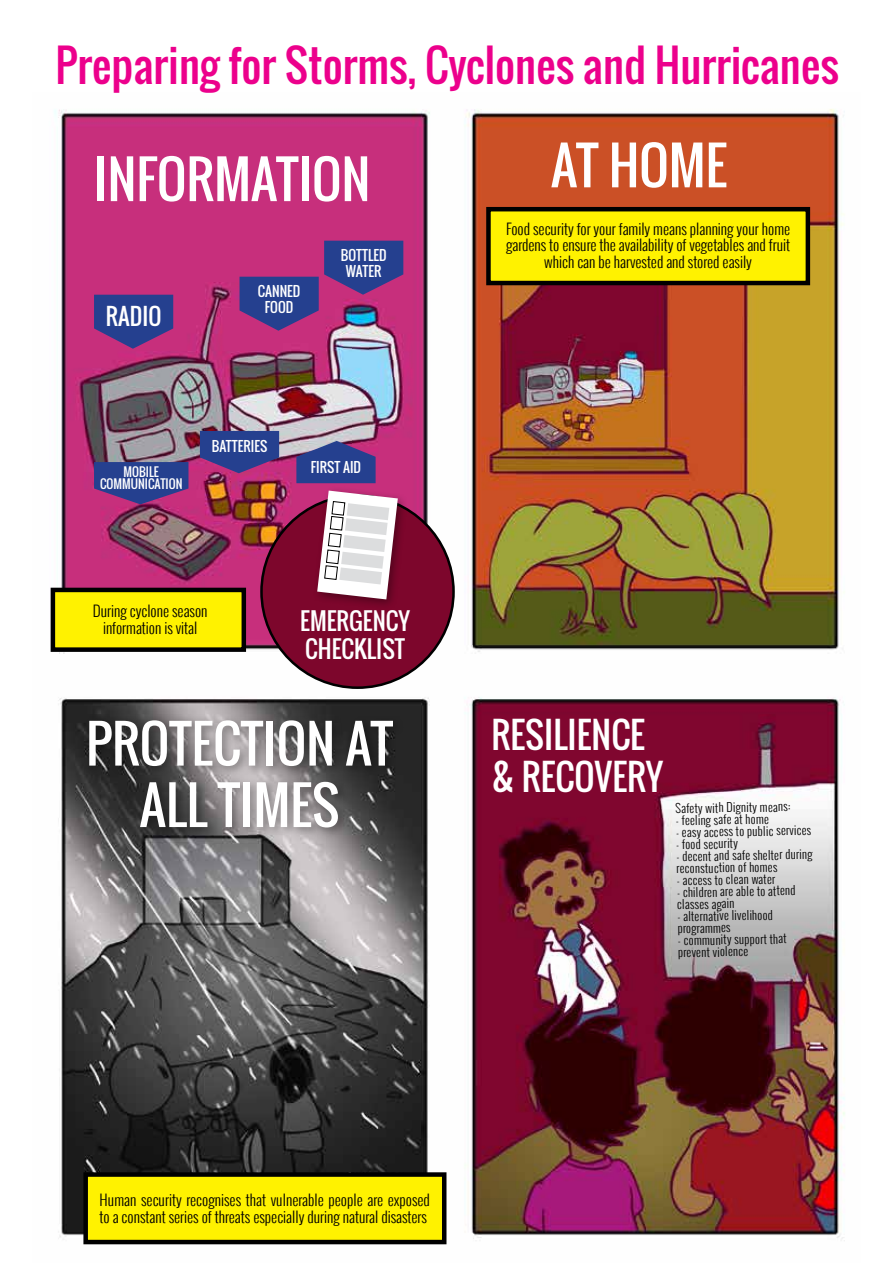
<style>
.page{position:relative;width:893px;height:1263px;background:#fff}
.page>*{position:absolute;margin:0;border:0;box-sizing:border-box;transform-origin:0 0}
.t1{font:51.15px/61.5px "Oswald";color:#fff;text-align:center}
.t2{font:43.2px "Oswald";color:#ec008c}
.t3{font:35.1px/42.2px "Oswald";color:#fff}
.t4{font:23.25px/27.9px "Oswald";color:#fff}
.t5{font:22.65px "Oswald";color:#fff}
.t6{font:300 15px/16.5px "Oswald";color:#000;text-align:center}
.t7{font:13.5px/16.2px "Oswald";color:#fff;text-align:center}
.t8{font:300 12px/12px "Oswald";color:#000}
.t9{font:12px "Oswald";color:#fff}
</style>
<div class="page">
<img style="left:50px;top:109px;width:795px;height:1136px">
<div style="left:84px;top:715px;width:320px;height:123px;background:#000;opacity:.35"></div>
<div style="left:86px;top:1174px;width:358px;height:68px;background:#fff200"></div>
<div style="left:83px;top:1172px;width:363px;height:72px;border:4px solid #000"></div>
<div style="left:488px;top:209px;width:320px;height:74px;background:#fff200"></div>
<div style="left:486px;top:207px;width:324px;height:78px;border:4px solid #000"></div>
<div style="left:53px;top:590px;width:191px;height:60px;background:#fff200"></div>
<div style="left:51px;top:588px;width:195px;height:64px;border:4px solid #000"></div>
<svg style="left:94px;top:295px;width:79px;height:54px;background:#443c8b"></svg>
<svg style="left:240px;top:241px;width:163px;height:90px;background:#733b86"></svg>
<svg style="left:200px;top:431px;width:79px;height:42px;background:#413c8b"></svg>
<svg style="left:296px;top:441px;width:80px;height:42px;background:#424a91"></svg>
<svg style="left:94px;top:462px;width:94px;height:42px;background:#413d8b"></svg>
<div style="left:261px;top:496px;width:192px;height:192px;background:#7d062c;border-radius:50%"></div>
<div style="left:312px;top:486px;width:97px;height:124px;background:#000;opacity:.35"></div>
<svg style="left:317px;top:491px;width:81px;height:108px;background:#d4bfc7"></svg>
<h2 class="t2" style="left:55px;top:33px;width:785px">Preparing for Storms, Cyclones and Hurricanes</h2>
<h1 class="t1" style="left:94px;top:148px;width:278px">INFORMATION</h1>
<h3 class="t5" style="left:106px;top:299px;width:57px">RADIO</h3>
<p class="t7" style="left:258px;top:283px;width:44px">CANNED<br>FOOD</p>
<p class="t7" style="left:341px;top:247px;width:47px">BOTTLED<br>WATER</p>
<p class="t7" style="left:212px;top:438px;width:57px">BATTERIES</p>
<p class="t9" style="left:124px;top:462px;width:37px">MOBILE</p>
<p class="t7" style="left:311px;top:459px;width:52px">FIRST AID</p>
<p class="t9" style="left:100px;top:474px;width:84px">COMMUNICATION</p>
<p class="t6" style="left:93px;top:603px;width:116px">During cyclone season information is vital</p>
<h3 class="t4" style="left:300px;top:607px;width:111px">EMERGENCY<br>CHECKLIST</h3>
<h1 class="t1" style="left:551px;top:134px;width:178px">AT HOME</h1>
<p class="t6" style="left:506px;top:220px;width:286px">Food security for your family means planning your home gardens to ensure the availability of vegetables and fruit which can be harvested and stored easily</p>
<h1 class="t1" style="left:86px;top:713px;width:308px">PROTECTION AT<br>ALL TIMES</h1>
<h3 class="t3" style="left:492px;top:714px;width:173px">RESILIENCE &amp; RECOVERY</h3>
<p class="t8" style="left:675px;top:802px;width:116px;rotate:-1deg">Safety with Dignity means:</p>
<p class="t8" style="left:676px;top:814px;width:95px;rotate:-1deg">- feeling safe at home</p>
<p class="t8" style="left:676px;top:826px;width:137px;rotate:-1deg">- easy access to public services</p>
<p class="t8" style="left:676px;top:838px;width:63px;rotate:-1deg">- food security</p>
<p class="t8" style="left:676px;top:850px;width:138px;rotate:-1deg">- decent and safe shelter during reconstuction of homes</p>
<p class="t8" style="left:677px;top:874px;width:100px;rotate:-1deg">- access to clean water</p>
<p class="t8" style="left:677px;top:886px;width:120px;rotate:-1deg">- children are able to attend classes again</p>
<p class="t8" style="left:677px;top:910px;width:97px;rotate:-1deg">- alternative livelihood programmes</p>
<p class="t8" style="left:678px;top:934px;width:110px;rotate:-1deg">- community support that prevent violence</p>
<p class="t6" style="left:100px;top:1191px;width:332px;text-align:left">Human security recognises that vulnerable people are exposed to a constant series of threats especially during natural disasters</p>
</div>
